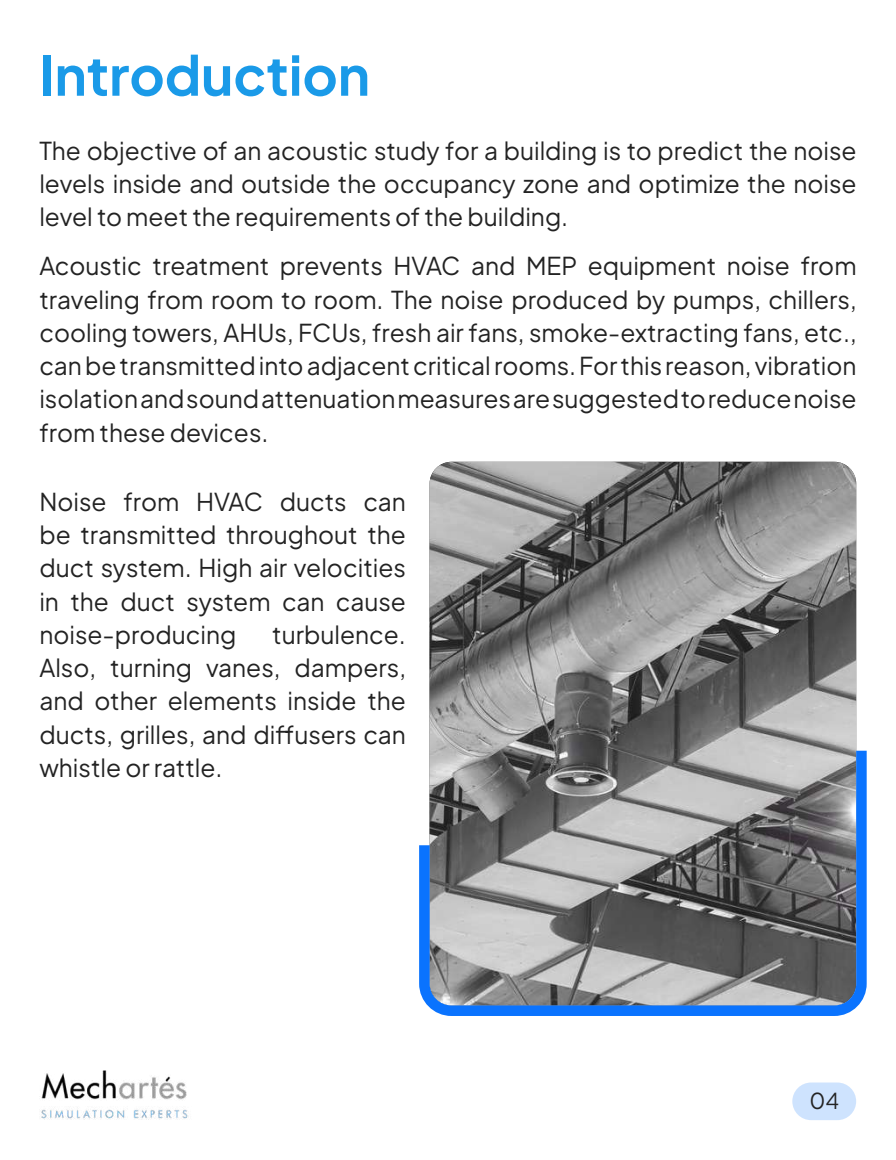
<style>
.page{position:relative;width:896px;height:1160px;background:#fff}
.page>*{position:absolute;margin:0;border:0;box-sizing:border-box;transform-origin:0 0}
.t1{font:700 54.25px "Plus Jakarta Sans";color:#1a9ae8}
.t2{font:24.5px/33.2px "Plus Jakarta Sans";color:#232323;text-align:justify}
.t3{font:21.88px "Plus Jakarta Sans";color:#232323}
</style>
<div class="page">
<img style="left:41px;top:1070px;width:147px;height:49px">
<div style="left:792px;top:1082px;width:64px;height:38px;background:#cee3fe;border-radius:19px"></div>
<img style="left:430px;top:462px;width:426px;height:278px">
<svg style="left:419px;top:740px;width:448px;height:276px;background:#808892"></svg>
<h1 class="t1" style="left:39px;top:31px;width:332px">Introduction</h1>
<p class="t2" style="left:39px;top:131px;width:819px">The objective of an acoustic study for a building is to predict the noise levels inside and outside the occupancy zone and optimize the noise level to meet the requirements of the building.</p>
<p class="t2" style="left:39px;top:247px;width:819px">Acoustic treatment prevents HVAC and MEP equipment noise from traveling from room to room. The noise produced by pumps, chillers, cooling towers, AHUs, FCUs, fresh air fans, smoke-extracting fans, etc., can be transmitted into adjacent critical rooms. For this reason, vibration isolation and sound attenuation measures are suggested to reduce noise from these devices.</p>
<p class="t2" style="left:39px;top:482px;width:368px">Noise from HVAC ducts can be transmitted throughout the duct system. High air velocities in the duct system can cause noise-producing</p>
<p class="t2" style="left:39px;top:615px;width:368px;text-indent:233px">turbulence.<br>Also, turning vanes, dampers, and other elements inside the ducts, grilles, and diffusers can whistle or rattle.</p>
<p class="t3" style="left:809px;top:1083px;width:31px">04</p>
</div>
